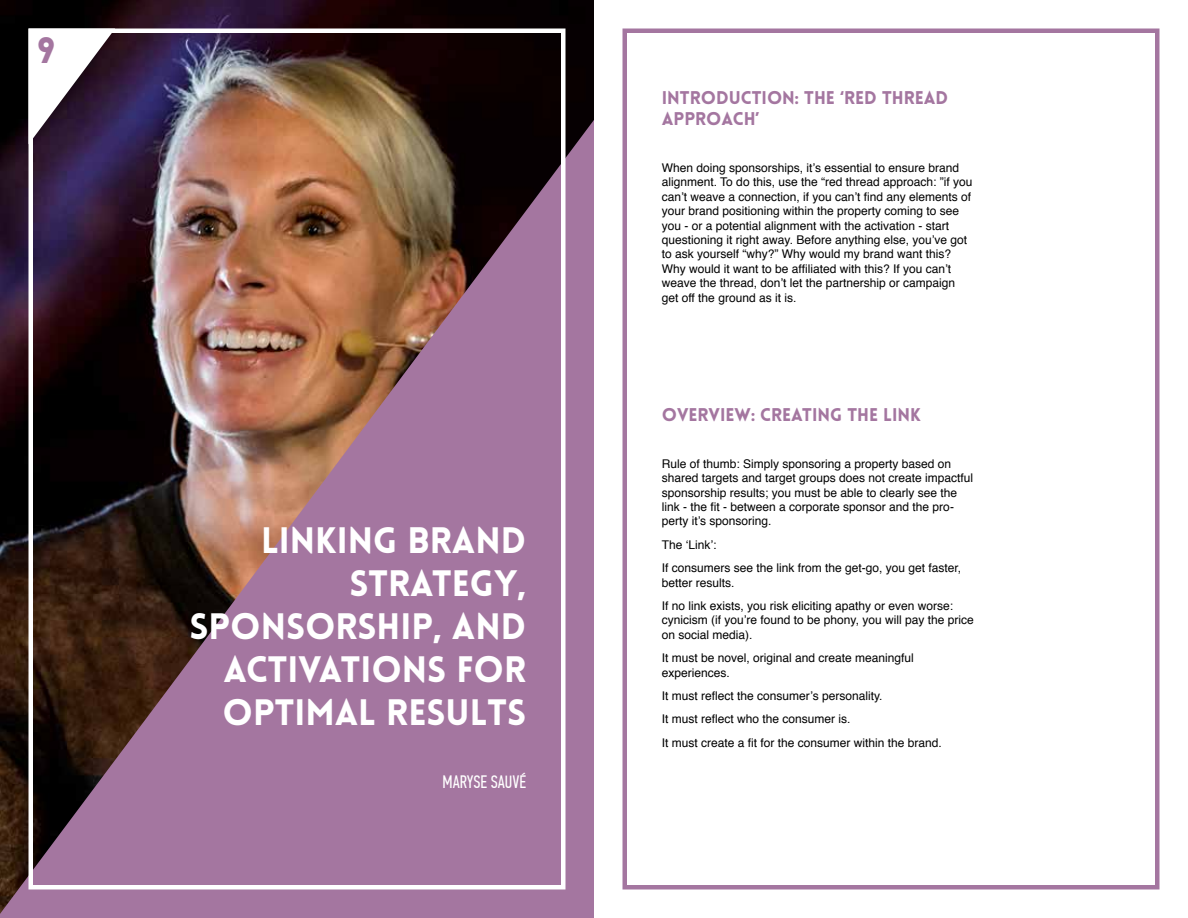
<style>
.page{position:relative;width:1188px;height:918px;background:#fff}
.page>*{position:absolute;margin:0;border:0;box-sizing:border-box;transform-origin:0 0}
.t1{font:900 36px "Lovelo";color:#fff}
.t2{font:900 36px "Lovelo";color:#a476a0}
.t3{font:900 18px/21.6px "Lovelo";color:#a476a0}
.t4{font:18px "PF Din Text Comp Pro";color:#fff}
.t5{font:12px/14.4px "Helvetica";color:#000}
</style>
<div class="page">
<img style="left:0;top:0;width:594px;height:90px">
<img style="left:0;top:90px;width:594px;height:828px">
<div style="left:28px;top:28px;width:538px;height:862px;border:4px solid #fff"></div>
<svg style="left:28px;top:28px;width:87px;height:116px"></svg>
<div style="left:622px;top:28px;width:538px;height:862px;border:4px solid #a476a0"></div>
<h1 class="t2" style="left:37px;top:28px;width:20px">9</h1>
<h1 class="t1" style="left:261px;top:518px;width:172px">LINKING BRAND</h1>
<h1 class="t1" style="left:349px;top:561px;width:178px">STRATEGY,</h1>
<h1 class="t1" style="left:189px;top:604px;width:289px">SPON SORSHIP, AND</h1>
<h1 class="t1" style="left:224px;top:647px;width:302px">ACTIVATION S FOR</h1>
<h1 class="t1" style="left:223px;top:690px;width:106px">OPTIMAL</h1>
<h1 class="t1" style="left:386px;top:690px;width:141px">RESULTS</h1>
<h2 class="t4" style="left:443px;top:771px;width:85px">MARYSE SAUVÉ</h2>
<h2 class="t3" style="left:662px;top:87px;width:255px">INTRODUCTION: THE ‘RED THREAD<br>APPROACH’</h2>
<p class="t5" style="left:662px;top:161px;width:312px">When doing sponsorships, it’s essential to ensure brand alignment. To do this, use the “red thread approach: ”if you can’t weave a connection, if you can’t find any elements of your brand positioning within the property coming to see you - or a potential alignment with the activation - start questioning it right away. Before anything else, you’ve got to ask yourself “why?” Why would my brand want this?<br>Why would it want to be affiliated with this? If you can’t weave the thread, don’t let the partnership or campaign get off the ground as it is.</p>
<h2 class="t3" style="left:662px;top:404px;width:261px">OVERVIEW: CREATING THE LIN K</h2>
<p class="t5" style="left:662px;top:457px;width:313px">Rule of thumb: Simply sponsoring a property based on shared targets and target groups does not create impactful sponsorship results; you must be able to clearly see the link - the fit - between a corporate sponsor and the pro&shy;perty it’s sponsoring.</p>
<p class="t5" style="left:662px;top:533px;width:301px;line-height:23.4px">The ‘Link’:<br>If consumers see the link from the get-go, you get faster,</p>
<p class="t5" style="left:662px;top:571px;width:293px;line-height:23.4px">better results.<br>If no link exists, you risk eliciting apathy or even worse:</p>
<p class="t5" style="left:662px;top:613px;width:313px">cynicism (if you’re found to be phony, you will pay the price on social media).</p>
<p class="t5" style="left:662px;top:651px;width:254px">It must be novel, original and create meaningful experiences.</p>
<p class="t5" style="left:662px;top:684px;width:282px;line-height:23.4px">It must reflect the consumer’s personality.<br>It must reflect who the consumer is.<br>It must create a fit for the consumer within the brand.</p>
</div>
